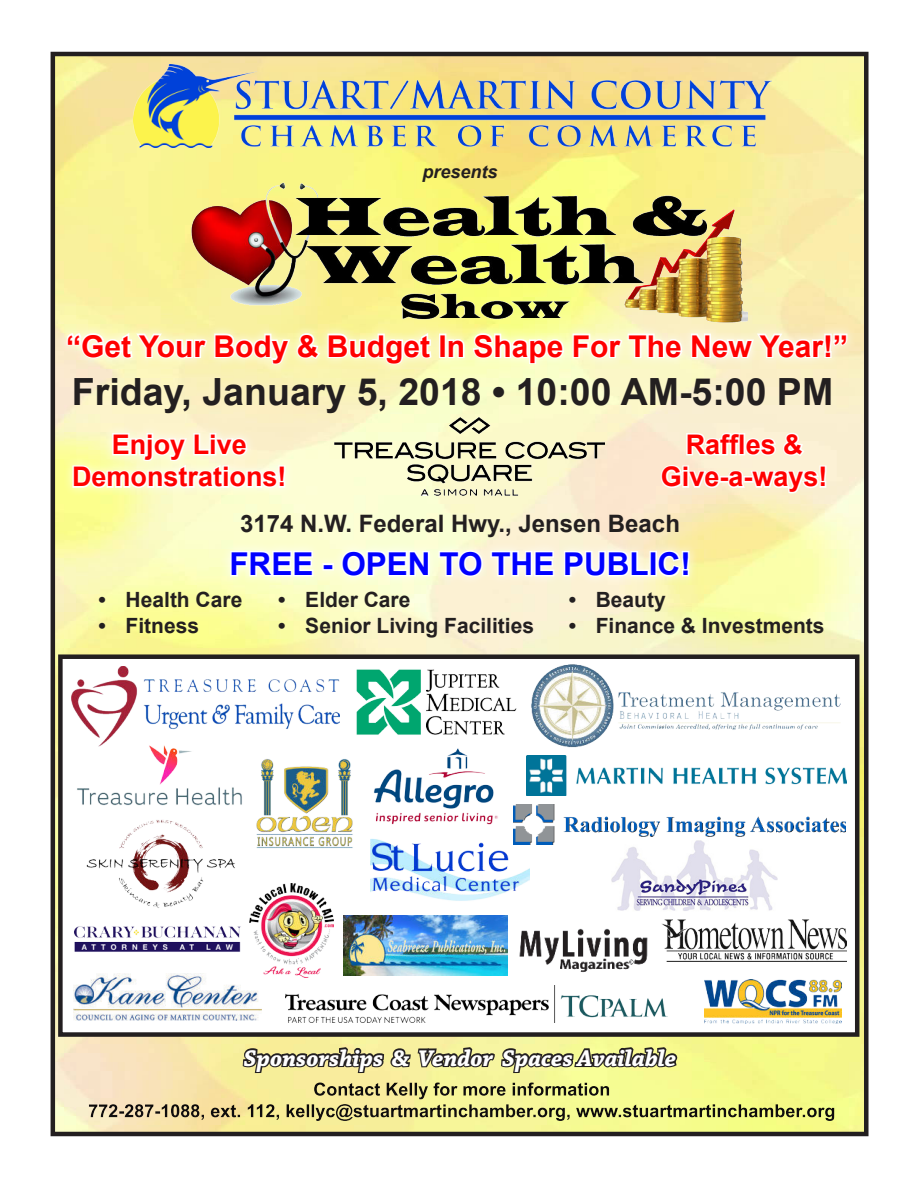
<style>
.page{position:relative;width:918px;height:1188px;background:#fff}
.page>*{position:absolute;margin:0;border:0;box-sizing:border-box;transform-origin:0 0}
.t1{font:700 37.5px "Arial";color:#231f20}
.t2{font:700 31.5px "Arial";color:#00f}
.t3{font:700 30px "Arial";color:#f00}
.t4{font:700 27px/32.4px "Arial";color:#f00;text-align:center}
.t5{font:italic 700 24px "Chaparral Pro";color:#fff}
.t6{font:700 24px "Arial";color:#231f20}
.t7{font:700 21px "Arial";color:#231f20}
.t8{font:italic 700 18px "Arial";color:#231f20}
</style>
<div class="page">
<img style="left:57px;top:58px;width:806px;height:1072px">
<div style="left:51px;top:52px;width:818px;height:1084px;border:5px solid #231f20"></div>
<div style="left:221px;top:541px;width:478px;height:45px;background:#fff;opacity:.75"></div>
<svg style="left:229px;top:549px;width:86px;height:30px"></svg>
<div style="left:322px;top:563px;width:12px;height:7px;border:3px solid #fff"></div>
<svg style="left:339px;top:549px;width:92px;height:29px"></svg>
<svg style="left:437px;top:549px;width:119px;height:29px"></svg>
<svg style="left:562px;top:549px;width:129px;height:30px"></svg>
<div style="left:57px;top:324px;width:800px;height:50px;background:#fff;opacity:.75"></div>
<svg style="left:65px;top:330px;width:368px;height:37px"></svg>
<div style="left:439px;top:334px;width:7px;height:24px;border:3px solid #fff"></div>
<svg style="left:446px;top:331px;width:404px;height:34px"></svg>
<img style="left:134px;top:64px;width:637px;height:83px">
<div style="left:63px;top:423px;width:232px;height:74px;background:#fff;opacity:.75"></div>
<svg style="left:71px;top:432px;width:216px;height:58px"></svg>
<img style="left:189px;top:182px;width:558px;height:156px">
<img style="left:334px;top:418px;width:270px;height:78px">
<svg style="left:241px;top:1046px;width:438px;height:29px;background:#989463"></svg>
<svg style="left:77px;top:1077px;width:792px;height:49px;background:#d8d387"></svg>
<div style="left:60px;top:657px;width:797px;height:378px;background:#fff"></div>
<div style="left:58px;top:654px;width:801px;height:383px;border:5px solid #231f20"></div>
<img style="left:356px;top:669px;width:161px;height:66px">
<img style="left:73px;top:973px;width:189px;height:48px">
<img style="left:374px;top:748px;width:124px;height:77px">
<img style="left:249px;top:884px;width:85px;height:94px">
<img style="left:54px;top:817px;width:213px;height:93px">
<img style="left:526px;top:755px;width:320px;height:41px">
<img style="left:285px;top:986px;width:382px;height:37px">
<img style="left:612px;top:845px;width:166px;height:66px">
<img style="left:344px;top:916px;width:164px;height:59px">
<img style="left:705px;top:980px;width:136px;height:43px">
<img style="left:256px;top:759px;width:97px;height:90px">
<img style="left:519px;top:928px;width:129px;height:44px">
<img style="left:661px;top:919px;width:185px;height:42px">
<img style="left:74px;top:926px;width:167px;height:26px">
<img style="left:531px;top:664px;width:310px;height:84px">
<svg style="left:659px;top:430px;width:169px;height:65px"></svg>
<img style="left:71px;top:666px;width:268px;height:80px">
<img style="left:77px;top:787px;width:165px;height:19px">
<img style="left:105px;top:743px;width:118px;height:41px">
<img style="left:370px;top:837px;width:160px;height:64px">
<img style="left:514px;top:804px;width:332px;height:41px">
<p class="t8" style="left:423px;top:166px;width:77px">presents</p>
<h3 class="t3" style="left:66px;top:335px;width:783px">“Get Your Body &amp; Budget In Shape For The New Year!”</h3>
<h1 class="t1" style="left:72px;top:378px;width:763px">Friday, January 5, 2018 • 10:00 AM-5:00 PM</h1>
<p class="t4" style="left:661px;top:429px;width:168px">Raffles &amp;<br>Give-a-ways!</p>
<p class="t4" style="left:72px;top:431px;width:216px">Enjoy Live<br>Demonstrations!</p>
<p class="t6" style="left:240px;top:514px;width:441px">3174 N.W. Federal Hwy., Jensen Beach</p>
<h2 class="t2" style="left:229px;top:552px;width:463px">FREE - OPEN TO THE PUBLIC!</h2>
<p class="t7" style="left:99px;top:592px;width:145px">• Health Care</p>
<p class="t7" style="left:99px;top:617px;width:102px">• Fitness</p>
<p class="t7" style="left:278px;top:592px;width:134px">• Elder Care</p>
<p class="t7" style="left:278px;top:618px;width:257px">• Senior Living Facilities</p>
<p class="t7" style="left:569px;top:592px;width:99px">• Beauty</p>
<p class="t7" style="left:569px;top:617px;width:257px">• Finance &amp; Investments</p>
<p class="t5" style="left:244px;top:1049px;width:434px">Sponsorships &amp; Vendor Spaces Available</p>
</div>
